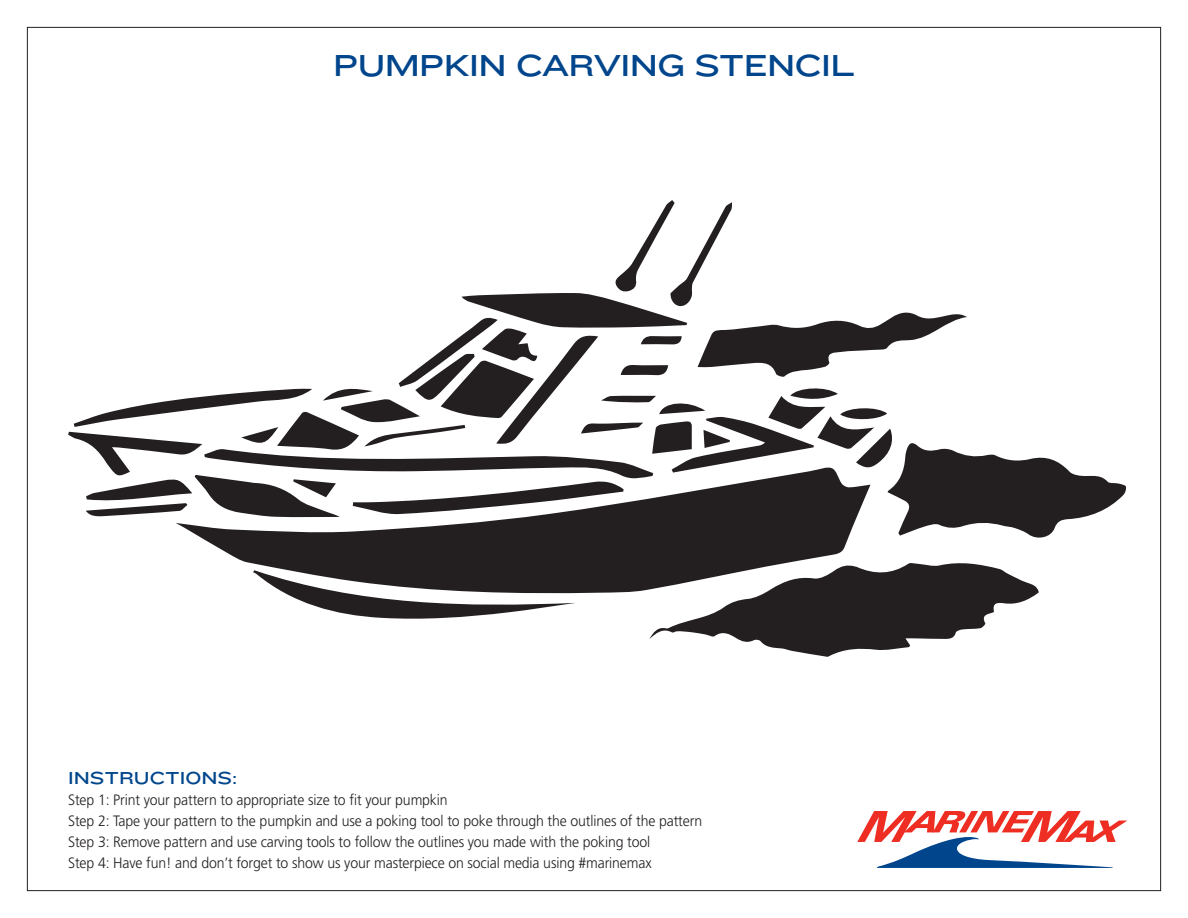
<style>
.page{position:relative;width:1188px;height:918px;background:#fff}
.page>*{position:absolute;margin:0;border:0;box-sizing:border-box;transform-origin:0 0}
.t1{font:31.5px "Knockout 34 Junior Sumo";letter-spacing:-.02em;color:#01468c}
.t2{font:18px "Knockout 34 Junior Sumo";color:#01468c}
.t3{font:300 15px "Frutiger LT Std";letter-spacing:-.01em;color:#231f20;scale:.94 1}
</style>
<div class="page">
<svg style="left:857px;top:811px;width:270px;height:57px"></svg>
<svg style="left:205px;top:540px;width:643px;height:53px;background:#3c3939"></svg>
<svg style="left:649px;top:561px;width:390px;height:96px"></svg>
<svg style="left:253px;top:570px;width:323px;height:49px"></svg>
<svg style="left:68px;top:200px;width:1058px;height:340px"></svg>
<p class="t1" style="left:333px;top:43px;width:523px">PUMPKIN CARVING STENCIL</p>
<p class="t2" style="left:68px;top:765px;width:171px">INSTRUCTIONS:</p>
<p class="t3" style="left:68px;top:791px;width:405px">Step 1: Print your pattern to appropriate size to fit your pumpkin</p>
<p class="t3" style="left:68px;top:812px;width:676px">Step 2: Tape your pattern to the pumpkin and use a poking tool to poke through the outlines of the pattern</p>
<p class="t3" style="left:68px;top:833px;width:621px">Step 3: Remove pattern and use carving tools to follow the outlines you made with the poking tool</p>
<p class="t3" style="left:68px;top:854px;width:622px">Step 4: Have fun! and don’t forget to show us your masterpiece on social media using #marinemax</p>
</div>
